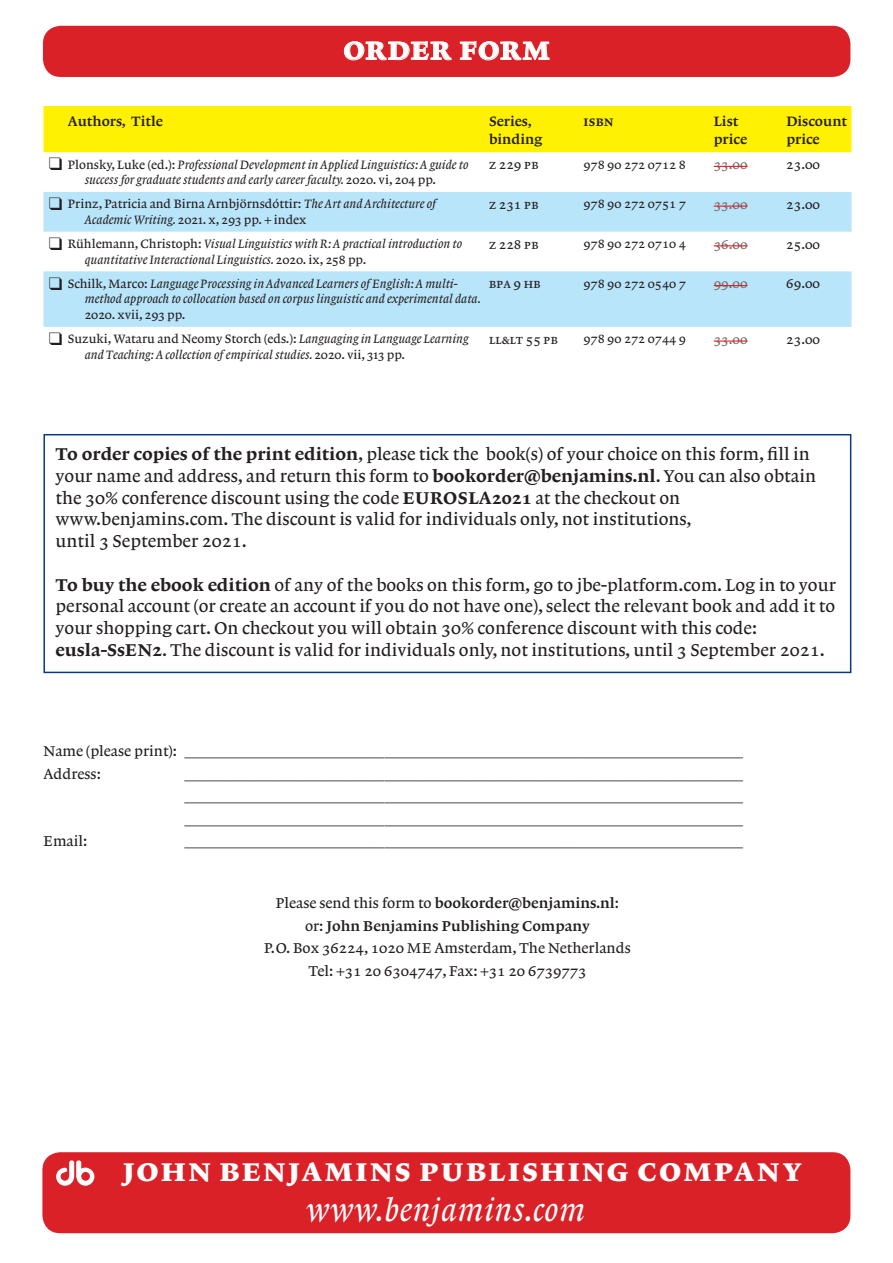
<style>
.page{position:relative;width:893px;height:1263px;background:#fff}
.page>*{position:absolute;margin:0;border:0;box-sizing:border-box;transform-origin:0 0}
.t1{font:33px "Lexicon No 1 Italic A";letter-spacing:.02em;color:#fff}
.t2{font:33px "Lexicon No 1 Roman D";letter-spacing:.015em;color:#fff}
.t3{font:27px "Lexicon No 1 Roman F";letter-spacing:.1em;color:#fff}
.t4{font:18px/21.8px "Lexicon No 1 Roman A";color:#231f20}
.t5{font:15px/22.5px "Lexicon No 1 Roman A";color:#231f20;text-align:center}
.header_row{font:14.25px/18px "Lexicon No 1 Roman C";color:#231f20}
.of_code{font:13.5px "Lexicon No 1 Roman A";color:#231f20}
.of_listprice{font:13.5px "Lexicon No 1 Roman A";color:#6c6d70}
.of_discountprice{font:13.5px "Lexicon No 1 Roman A";color:#231f20}
.of_authors{font:12.75px/15.8px "Lexicon No 1 Italic A";color:#231f20}
.of_authors-2{font:12.75px/15.8px "Lexicon No 1 Roman A";color:#231f20}
.of_isbn{font:12.75px "Lexicon No 1 Roman A";color:#231f20}
.s1{font-family:"Lexicon No 1 Roman A"}
.s2{font-family:"Lexicon No 1 Italic A"}
.s3{font-family:"Lexicon No 1 Roman D"}
.s4{font-family:"Lexicon No 1 Roman C"}
</style>
<div class="page">
<div style="left:43px;top:26px;width:807px;height:51px;background:#da2128;border-radius:18px"></div>
<svg style="left:344px;top:41px;width:107px;height:19px"></svg>
<svg style="left:460px;top:41px;width:89px;height:20px"></svg>
<div style="left:42px;top:1152px;width:808px;height:81px;background:#da2128;border-radius:18px"></div>
<svg style="left:56px;top:1160px;width:38px;height:26px"></svg>
<div style="left:43px;top:106px;width:808px;height:46px;background:#fff101"></div>
<svg style="left:43px;top:192px;width:808px;height:135px;fill:#b9e5fa"></svg>
<hr style="left:714px;top:166px;width:33px;height:1px;background:#ee1d23">
<hr style="left:714px;top:206px;width:33px;height:1px;background:#ee1d23">
<hr style="left:714px;top:245px;width:33px;height:1px;background:#ee1d23">
<hr style="left:714px;top:285px;width:33px;height:1px;background:#ee1d23">
<hr style="left:714px;top:340px;width:33px;height:2px;background:#ee1d23">
<div style="left:43px;top:434px;width:808px;height:239px;border:2px solid #083981"></div>
<svg style="left:49px;top:198px;width:13px;height:12px"></svg>
<svg style="left:49px;top:237px;width:13px;height:13px"></svg>
<svg style="left:49px;top:277px;width:13px;height:12px"></svg>
<h1 class="t2" style="left:343px;top:30px;width:208px">order form</h1>
<p class="header_row" style="left:68px;top:112px;width:97px">Authors, Title</p>
<p class="header_row" style="left:489px;top:112px;width:55px">Series, binding</p>
<p class="header_row" style="left:583px;top:112px;width:32px">isbn</p>
<p class="header_row" style="left:714px;top:112px;width:35px">List price</p>
<p class="header_row" style="left:786px;top:112px;width:62px">Discount price</p>
<p class="of_authors" style="left:85px;top:156px;width:385px;text-indent:-17px"><span class="s1">Plonsky, Luke (ed.):</span> Professional Development in Applied Linguistics: A guide to success for graduate students and early career faculty. <span class="s1">2020. vi, 204 pp.</span></p>
<p class="of_code" style="left:489px;top:157px;width:50px">Z 229 Pb</p>
<p class="of_isbn" style="left:583px;top:157px;width:104px">978 90 272 0712 8</p>
<p class="of_listprice" style="left:714px;top:157px;width:35px">33.00</p>
<p class="of_discountprice" style="left:786px;top:157px;width:35px">23.00</p>
<p class="of_authors-2" style="left:85px;top:196px;width:353px;text-indent:-17px">Prinz, Patricia and Birna Arnbjörnsdóttir: <span class="s2">The Art and Architecture of<br>Academic Writing.</span> 2021. x, 293 pp. + index</p>
<p class="of_code" style="left:489px;top:197px;width:50px">Z 231 Pb</p>
<p class="of_isbn" style="left:583px;top:197px;width:104px">978 90 272 0751 7</p>
<p class="of_listprice" style="left:714px;top:197px;width:35px">33.00</p>
<p class="of_discountprice" style="left:786px;top:197px;width:35px">23.00</p>
<p class="of_authors" style="left:85px;top:236px;width:379px;text-indent:-17px"><span class="s1">Rühlemann, Christoph:</span> Visual Linguistics with R: A practical introduction to quantitative Interactional Linguistics. <span class="s1">2020. ix, 258 pp.</span></p>
<p class="of_code" style="left:489px;top:236px;width:50px">Z 228 Pb</p>
<p class="of_isbn" style="left:583px;top:237px;width:104px">978 90 272 0710 4</p>
<p class="of_listprice" style="left:714px;top:236px;width:35px">36.00</p>
<p class="of_discountprice" style="left:786px;top:236px;width:35px">25.00</p>
<p class="of_authors" style="left:85px;top:275px;width:398px;text-indent:-17px"><span class="s1">Schilk, Marco:</span> Language Processing in Advanced Learners of English: A multi&shy;method approach to collocation based on corpus linguistic and experimental data.<br><span class="s1">2020. xvii, 293 pp.</span></p>
<p class="of_code" style="left:489px;top:276px;width:53px">BPA 9 Hb</p>
<p class="of_isbn" style="left:583px;top:276px;width:104px">978 90 272 0540 7</p>
<p class="of_listprice" style="left:714px;top:276px;width:35px">99.00</p>
<p class="of_discountprice" style="left:786px;top:276px;width:35px">69.00</p>
<p class="of_authors" style="left:85px;top:331px;width:385px;text-indent:-17px"><span class="s1">Suzuki, Wataru and Neomy Storch (eds.):</span> Languaging in Language Learning and Teaching: A collection of empirical studies. <span class="s1">2020. vii, 313 pp.</span></p>
<p class="of_code" style="left:489px;top:332px;width:70px">LL&amp;LT 55 Pb</p>
<p class="of_isbn" style="left:583px;top:332px;width:104px">978 90 272 0744 9</p>
<p class="of_listprice" style="left:714px;top:332px;width:35px">33.00</p>
<p class="of_discountprice" style="left:786px;top:332px;width:35px">23.00</p>
<p class="t4" style="left:56px;top:443px;width:762px"><span class="s3">To order copies of the print edition</span>, please tick the book(s) of your choice on this form, fill in your name and address, and return this form to <span class="s3">bookorder@benjamins.nl</span>. You can also obtain the 30% conference discount using the code <span class="s3">EUROSLA2021</span> at the checkout on www.benjamins.com. The discount is valid for individuals only, not institutions,<br>until 3 September 2021.</p>
<p class="t4" style="left:56px;top:574px;width:782px;text-align:justify"><span class="s3">To buy the ebook edition</span> of any of the books on this form, go to jbe-platform.com. Log in to your personal account (or create an account if you do not have one), select the relevant book and add it to your shopping cart. On checkout you will obtain 30% conference discount with this code:</p>
<p class="t4" style="left:56px;top:639px;width:771px"><span class="s3">eusla-SsEN2</span>. The discount is valid for individuals only, not institutions, until 3 September 2021.</p>
<p class="t5" style="left:43px;top:740px;width:701px">Name (please print): ___________________________________________________________________</p>
<p class="t5" style="left:43px;top:763px;width:59px">Address:</p>
<p class="t5" style="left:184px;top:763px;width:560px">___________________________________________________________________</p>
<p class="t5" style="left:184px;top:785px;width:560px">___________________________________________________________________</p>
<p class="t5" style="left:184px;top:808px;width:560px">___________________________________________________________________</p>
<p class="t5" style="left:43px;top:830px;width:45px">Email:</p>
<p class="t5" style="left:184px;top:830px;width:560px">___________________________________________________________________</p>
<p class="t5" style="left:264px;top:892px;width:368px">Please send this form to <span class="s4">bookorder@benjamins.nl</span>:<br>or: <span class="s4">John Benjamins Publishing Company<br></span>P.O. Box 36224, 1020 ME Amsterdam, The Netherlands Tel: +31 20 6304747, Fax: +31 20 6739773</p>
<h2 class="t3" style="left:123px;top:1156px;width:680px">JOHN BENJAMINS PUBLISHING COMPANY</h2>
<h1 class="t1" style="left:306px;top:1191px;width:280px">www.benjamins.com</h1>
</div>
